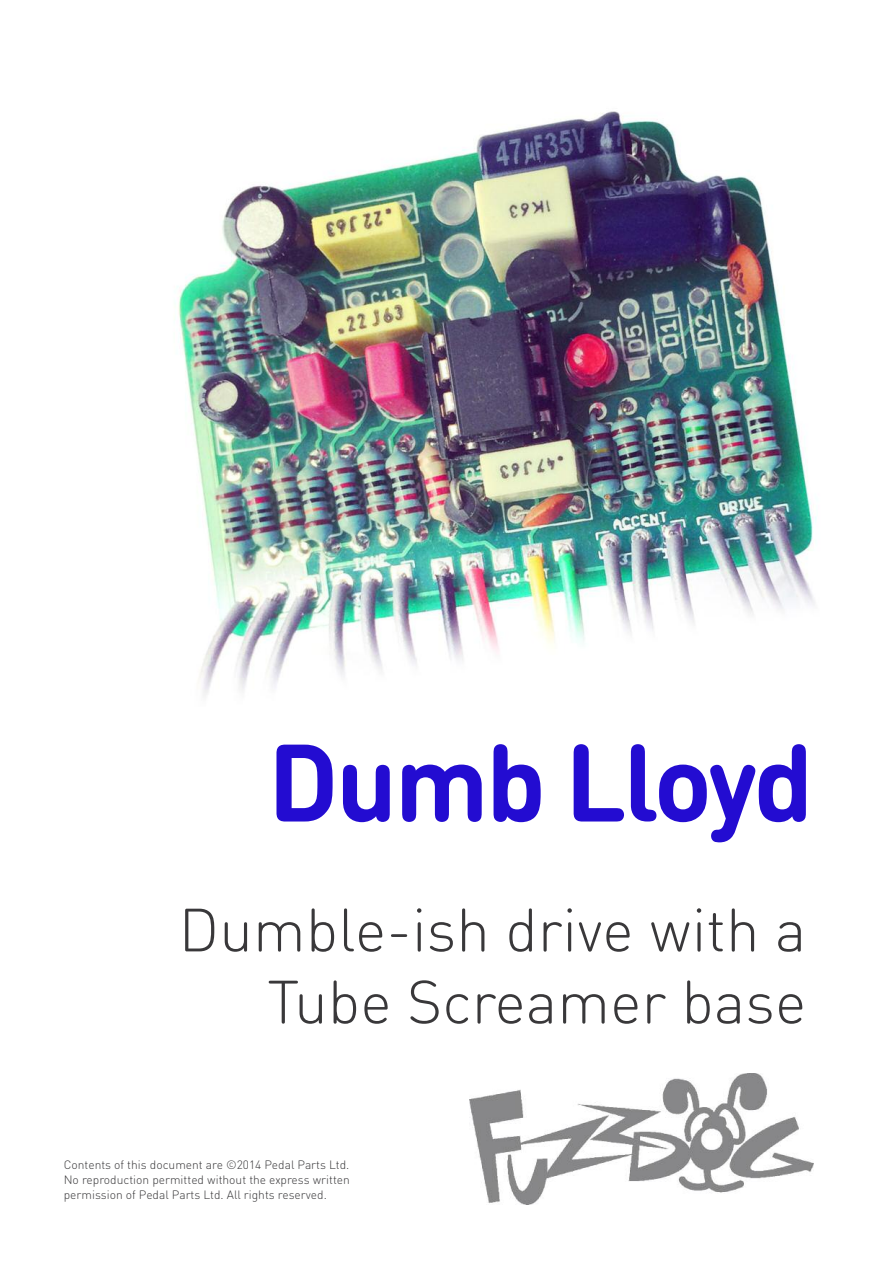
<style>
.page{position:relative;width:893px;height:1263px;background:#fff}
.page>*{position:absolute;margin:0;border:0;box-sizing:border-box;transform-origin:0 0}
.t1{font:700 108px "DIN Round Pro";letter-spacing:-.03em;color:#230cd1}
.t2{font:300 60px/72px "DIN Round Pro";color:#39383a;text-align:right}
.t3{font:300 12px/15px "DIN Round Pro";color:#39383a;text-align:justify}
</style>
<div class="page">
<img style="left:177px;top:111px;width:640px;height:585px">
<img style="left:469px;top:1073px;width:345px;height:132px">
<h1 class="t1" style="left:268px;top:721px;width:548px">Dumb Lloyd</h1>
<h2 class="t2" style="left:179px;top:895px;width:629px">Dumble-ish drive with a<br>Tube Screamer base</h2>
<p class="t3" style="left:64px;top:1158px;width:288px">Contents of this document are ©2014 Pedal Parts Ltd.<br>No reproduction permitted without the express written permission of Pedal Parts Ltd. All rights reserved.</p>
</div>
